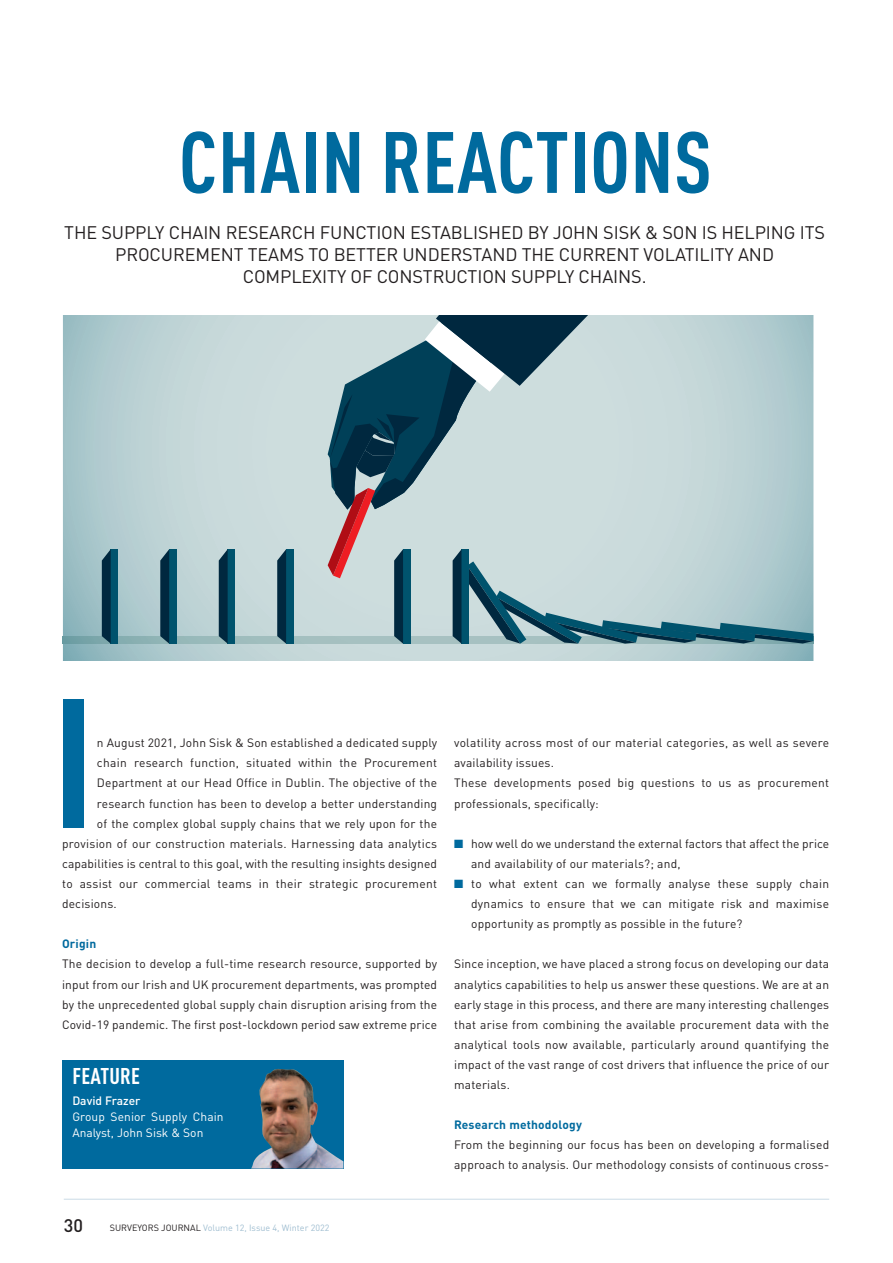
<style>
.page{position:relative;width:893px;height:1263px;background:#fff}
.page>*{position:absolute;margin:0;border:0;box-sizing:border-box;transform-origin:0 0}
.t1{font:700 condensed 180px "DINOT";color:#006a9e}
.t2{font:700 condensed 85.5px "DINOT";letter-spacing:.01em;color:#006a9e}
.t3{font:700 condensed 22.5px "DINOT";letter-spacing:.01em;color:#fff}
.t4{font:18px/21.6px "DINOT";letter-spacing:-.005em;color:#231f20;text-align:center}
.t5{font:500 18px "DINOT";color:#231f20}
.t6{font:12px/20.1px "DINOT";letter-spacing:.015em;color:#231f20}
.t7{font:12px/15.9px "DINOT";letter-spacing:.005em;color:#fff}
.t8{font:700 12px "DINOT";letter-spacing:.015em;color:#006a9e}
.t9{font:500 12px "DINOT";color:#fff}
.t10{font:9px "DINOT";color:#a0bed1}
.s1{color:#006a9e}
.s2{color:#231f20}
</style>
<div class="page">
<hr style="left:64px;top:1199px;width:765px;height:1px;background:#cbdbe6">
<div style="left:62px;top:1060px;width:281px;height:108px;background:#006a9e"></div>
<svg style="left:63px;top:316px;width:750px;height:345px;background:#bdd2d5"></svg>
<svg style="left:63px;top:636px;width:265px;height:8px;background:#90b4b5"></svg>
<svg style="left:328px;top:316px;width:485px;height:328px;background:#a0b8bd"></svg>
<div style="left:286px;top:549px;width:7px;height:95px;background:#00536d"></div>
<svg style="left:277px;top:549px;width:9px;height:95px"></svg>
<div style="left:228px;top:549px;width:7px;height:95px;background:#00536d"></div>
<svg style="left:219px;top:549px;width:9px;height:95px"></svg>
<div style="left:169px;top:549px;width:8px;height:95px;background:#00536d"></div>
<svg style="left:160px;top:549px;width:9px;height:95px"></svg>
<div style="left:111px;top:549px;width:7px;height:95px;background:#00536d"></div>
<svg style="left:102px;top:549px;width:9px;height:95px"></svg>
<img style="left:251px;top:1069px;width:92px;height:99px">
<p class="t2" style="left:179px;top:113px;width:534px">CHAIN REACTIONS</p>
<p class="t4" style="left:64px;top:224px;width:762px">THE SUPPLY CHAIN RESEARCH FUNCTION ESTABLISHED BY JOHN SISK &amp; SON IS HELPING ITS<br>PROCUREMENT TEAMS TO BETTER UNDERSTAND THE CURRENT VOLATILITY AND<br>COMPLEXITY OF CONSTRUCTION SUPPLY CHAINS.</p>
<p class="t1" style="left:53px;top:660px;width:43px">I</p>
<p class="t6" style="left:97px;top:734px;width:342px">n August 2021, John Sisk &amp; Son established a dedicated supply</p>
<p class="t6" style="left:97px;top:754px;width:342px">chain research function, situated within the Procurement</p>
<p class="t6" style="left:97px;top:774px;width:342px">Department at our Head Office in Dublin. The objective of the</p>
<p class="t6" style="left:97px;top:795px;width:342px">research function has been to develop a better understanding</p>
<p class="t6" style="left:97px;top:815px;width:342px">of the complex global supply chains that we rely upon for the</p>
<p class="t6" style="left:62px;top:835px;width:377px">provision of our construction materials. Harnessing data analytics</p>
<p class="t6" style="left:62px;top:855px;width:377px">capabilities is central to this goal, with the resulting insights designed</p>
<p class="t6" style="left:62px;top:875px;width:377px">to assist our commercial teams in their strategic procurement</p>
<p class="t6" style="left:62px;top:895px;width:56px">decisions.</p>
<p class="t8" style="left:62px;top:940px;width:36px">Origin</p>
<p class="t6" style="left:62px;top:955px;width:377px;text-align:justify">The decision to develop a full-time research resource, supported by input from our Irish and UK procurement departments, was prompted by the unprecedented global supply chain disruption arising from the Covid-19 pandemic. The first post-lockdown period saw extreme price</p>
<p class="t3" style="left:72px;top:1063px;width:69px">FEATURE</p>
<p class="t9" style="left:72px;top:1097px;width:70px">David Frazer</p>
<p class="t7" style="left:72px;top:1110px;width:153px">Group Senior Supply Chain<br>Analyst, John Sisk &amp; Son</p>
<p class="t6" style="left:454px;top:734px;width:377px">volatility across most of our material categories, as well as severe availability issues.</p>
<p class="t6" style="left:454px;top:774px;width:377px">These developments posed big questions to us as procurement professionals, specifically:</p>
<p class="t6" style="left:471px;top:835px;width:360px;text-indent:-17px"><span class="s1">■</span> how well do we understand the external factors that affect the price and availability of our materials?; and,</p>
<p class="t6" style="left:471px;top:875px;width:360px;text-align:justify;text-indent:-17px"><span class="s1">■</span> to what extent can we formally analyse these supply chain dynamics to ensure that we can mitigate risk and maximise opportunity as promptly as possible in the future?</p>
<p class="t6" style="left:454px;top:955px;width:377px;text-align:justify">Since inception, we have placed a strong focus on developing our data analytics capabilities to help us answer these questions. We are at an early stage in this process, and there are many interesting challenges that arise from combining the available procurement data with the analytical tools now available, particularly around quantifying the impact of the vast range of cost drivers that influence the price of our materials.</p>
<p class="t8" style="left:454px;top:1120px;width:129px">Research methodology</p>
<p class="t6" style="left:454px;top:1136px;width:377px">From the beginning our focus has been on developing a formalised approach to analysis. Our methodology consists of continuous cross-</p>
<p class="t5" style="left:64px;top:1219px;width:21px">30</p>
<p class="t10" style="left:110px;top:1224px;width:221px"><span class="s2">SURVEYORS JOURNAL</span> Volume 12, Issue 4, Winter 2022</p>
</div>
